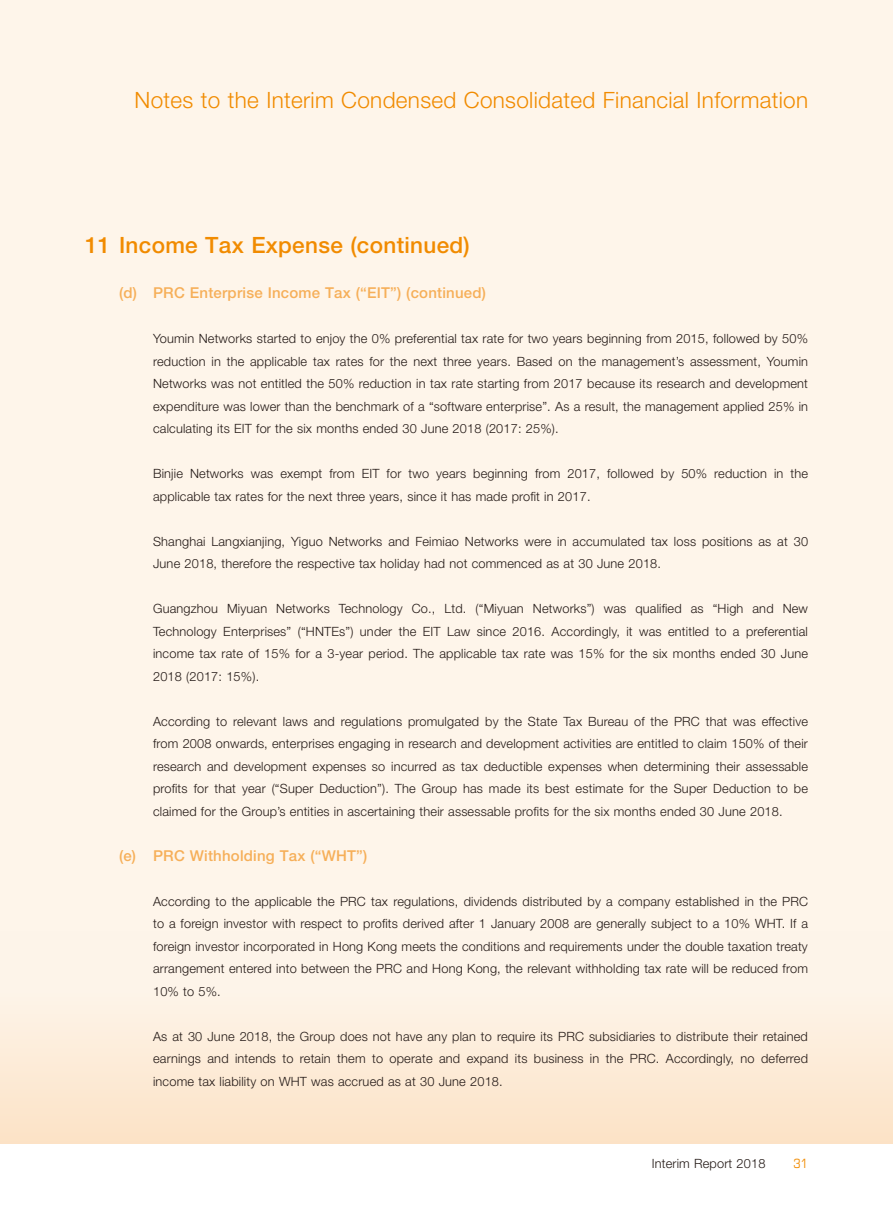
<style>
.page{position:relative;width:893px;height:1212px;background:#fff}
.page>*{position:absolute;margin:0;border:0;box-sizing:border-box;transform-origin:0 0}
.t1{font:300 22.5px "Helvetica Neue";letter-spacing:.015em;color:#f18b00}
.t2{font:500 22.5px "Helvetica Neue";letter-spacing:.015em;color:#f18b00}
.t3{font:500 15px "Helvetica Neue";letter-spacing:.015em;color:#f6af59}
.t4{font:300 12.75px/22.5px "Helvetica Neue";letter-spacing:.015em;color:#231916;text-align:justify}
.t5{font:condensed 12.75px "Eurostile";color:#f18b00}
</style>
<div class="page">
<div style="left:0;top:0;width:893px;height:1144px;background:#fef5ea"></div>
<div style="left:0;top:931px;width:893px;height:213px;background:linear-gradient(to bottom,#fdf8f0,#fce4c8)"></div>
<h1 class="t1" style="left:135px;top:86px;width:675px">Notes to the Interim Condensed Consolidated Financial Information</h1>
<h1 class="t2" style="left:85px;top:232px;width:386px">11 Income Tax Expense (continued)</h1>
<p class="t3" style="left:119px;top:284px;width:368px">(d) PRC Enterprise Income Tax (“EIT”) (continued)</p>
<p class="t4" style="left:153px;top:327px;width:656px">Youmin Networks started to enjoy the 0% preferential tax rate for two years beginning from 2015, followed by 50% reduction in the applicable tax rates for the next three years. Based on the management’s assessment, Youmin Networks was not entitled the 50% reduction in tax rate starting from 2017 because its research and development expenditure was lower than the benchmark of a “software enterprise”. As a result, the management applied 25% in calculating its EIT for the six months ended 30 June 2018 (2017: 25%).</p>
<p class="t4" style="left:153px;top:462px;width:656px">Binjie Networks was exempt from EIT for two years beginning from 2017, followed by 50% reduction in the applicable tax rates for the next three years, since it has made profit in 2017.</p>
<p class="t4" style="left:153px;top:530px;width:656px">Shanghai Langxianjing, Yiguo Networks and Feimiao Networks were in accumulated tax loss positions as at 30<br>June 2018, therefore the respective tax holiday had not commenced as at 30 June 2018.</p>
<p class="t4" style="left:153px;top:597px;width:656px">Guangzhou Miyuan Networks Technology Co., Ltd. (“Miyuan Networks”) was qualified as “High and New Technology Enterprises” (“HNTEs”) under the EIT Law since 2016. Accordingly, it was entitled to a preferential income tax rate of 15% for a 3-year period. The applicable tax rate was 15% for the six months ended 30 June 2018 (2017: 15%).</p>
<p class="t4" style="left:153px;top:710px;width:656px">According to relevant laws and regulations promulgated by the State Tax Bureau of the PRC that was effective from 2008 onwards, enterprises engaging in research and development activities are entitled to claim 150% of their research and development expenses so incurred as tax deductible expenses when determining their assessable profits for that year (“Super Deduction”). The Group has made its best estimate for the Super Deduction to be claimed for the Group’s entities in ascertaining their assessable profits for the six months ended 30 June 2018.</p>
<p class="t3" style="left:119px;top:846px;width:250px">(e) PRC Withholding Tax (“WHT”)</p>
<p class="t4" style="left:153px;top:890px;width:657px">According to the applicable the PRC tax regulations, dividends distributed by a company established in the PRC to a foreign investor with respect to profits derived after 1 January 2008 are generally subject to a 10% WHT. If a foreign investor incorporated in Hong Kong meets the conditions and requirements under the double taxation treaty arrangement entered into between the PRC and Hong Kong, the relevant withholding tax rate will be reduced from 10% to 5%.</p>
<p class="t4" style="left:153px;top:1025px;width:656px">As at 30 June 2018, the Group does not have any plan to require its PRC subsidiaries to distribute their retained earnings and intends to retain them to operate and expand its business in the PRC. Accordingly, no deferred income tax liability on WHT was accrued as at 30 June 2018.</p>
<p class="t4" style="left:652px;top:1151px;width:115px">Interim Report 2018</p>
<p class="t5" style="left:794px;top:1155px;width:16px">31</p>
</div>
